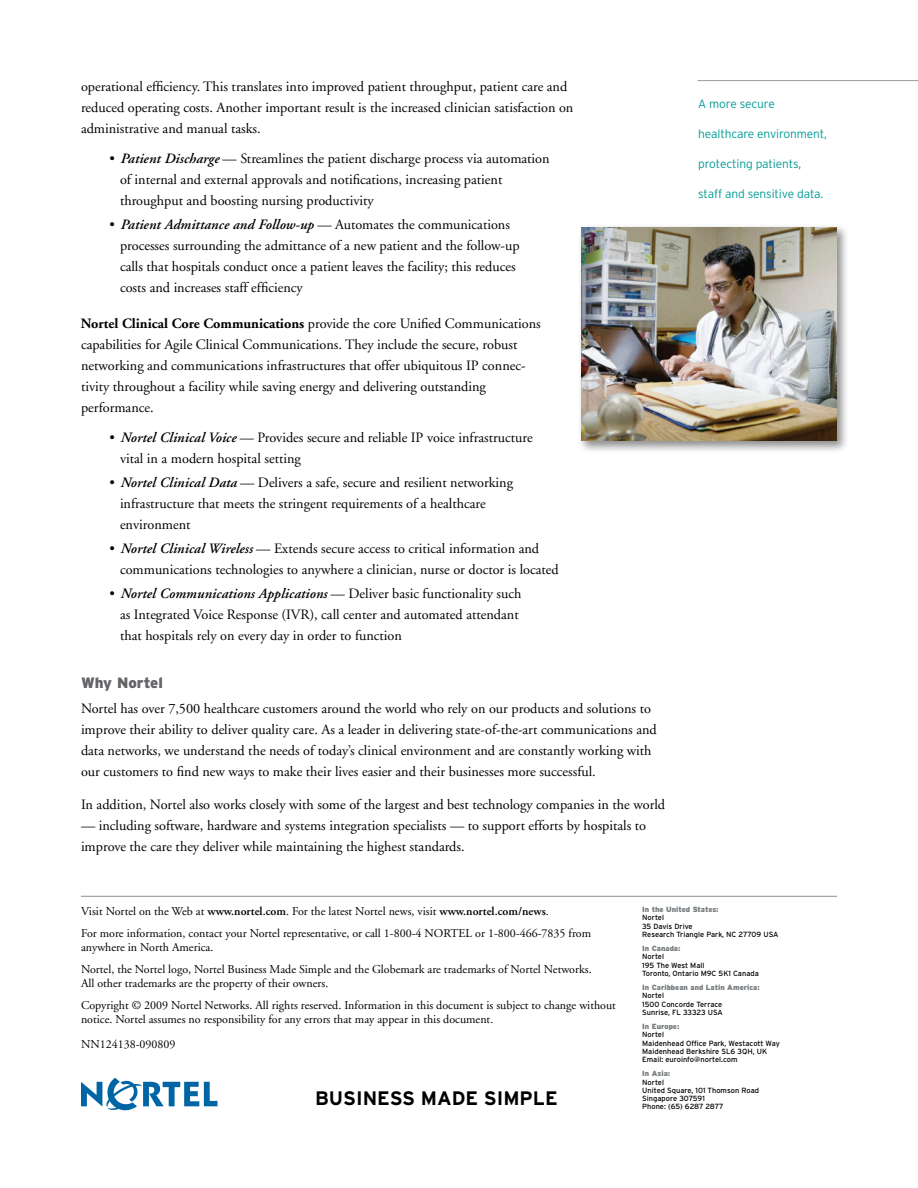
<style>
.page{position:relative;width:918px;height:1188px;background:#fff}
.page>*{position:absolute;margin:0;border:0;box-sizing:border-box;transform-origin:0 0}
.t1{font:700 19.5px "Interstate";color:#000}
.t2{font:900 15px "Interstate";color:#636467}
.t3{font:14.25px/21px "Adobe Garamond";color:#000}
.t4{font:12px/21.8px "Adobe Garamond";color:#000}
.t5{font:300 12px "Interstate";letter-spacing:-.01em;color:#009b94}
.t6{font:7.5px/8.2px "Interstate";color:#000}
.t7{font:900 7.5px "Interstate";color:#767b7e}
.s1{font-weight:600;font-style:italic}
.s2{font-weight:700}
.s3{font-weight:600}
</style>
<div class="page">
<svg style="left:81px;top:1078px;width:137px;height:33px"></svg>
<div style="left:578px;top:223px;width:271px;height:230px;background:#000;opacity:.45"></div>
<img style="left:582px;top:227px;width:255px;height:214px">
<hr style="left:81px;top:896px;width:756px;height:1px;background:#8d8e91">
<hr style="left:698px;top:80px;width:220px;height:1px;background:#98999b">
<p class="t3" style="left:81px;top:77px;width:494px">operational efficiency. This translates into improved patient throughput, patient care and reduced operating costs. Another important result is the increased clinician satisfaction on administrative and manual tasks.</p>
<p class="t3" style="left:120px;top:149px;width:431px;text-indent:-11px">• <span class="s1">Patient Discharge</span> — Streamlines the patient discharge process via automation of internal and external approvals and notifications, increasing patient throughput and boosting nursing productivity</p>
<p class="t3" style="left:120px;top:215px;width:401px;text-indent:-11px">• <span class="s1">Patient Admittance and Follow-up</span> — Automates the communications processes surrounding the admittance of a new patient and the follow-up calls that hospitals conduct once a patient leaves the facility; this reduces costs and increases staff efficiency</p>
<p class="t3" style="left:81px;top:314px;width:461px"><span class="s2">Nortel Clinical Core Communications</span> provide the core Unified Communications capabilities for Agile Clinical Communications. They include the secure, robust networking and communications infrastructures that offer ubiquitous IP connec&shy;tivity throughout a facility while saving energy and delivering outstanding performance.</p>
<p class="t3" style="left:120px;top:428px;width:414px;text-indent:-11px">• <span class="s1">Nortel Clinical Voice</span> — Provides secure and reliable IP voice infrastructure vital in a modern hospital setting</p>
<p class="t3" style="left:120px;top:473px;width:395px;text-indent:-11px">• <span class="s1">Nortel Clinical Data</span> — Delivers a safe, secure and resilient networking infrastructure that meets the stringent requirements of a healthcare environment</p>
<p class="t3" style="left:120px;top:539px;width:440px;text-indent:-11px">• <span class="s1">Nortel Clinical Wireless</span> — Extends secure access to critical information and communications technologies to anywhere a clinician, nurse or doctor is located</p>
<p class="t3" style="left:120px;top:584px;width:403px;text-indent:-11px">• <span class="s1">Nortel Communications Applications</span> — Deliver basic functionality such as Integrated Voice Response (IVR), call center and automated attendant that hospitals rely on every day in order to function</p>
<p class="t2" style="left:81px;top:674px;width:83px">Why Nortel</p>
<p class="t3" style="left:81px;top:699px;width:577px">Nortel has over 7,500 healthcare customers around the world who rely on our products and solutions to improve their ability to deliver quality care. As a leader in delivering state-of-the-art communications and data networks, we understand the needs of today’s clinical environment and are constantly working with our customers to find new ways to make their lives easier and their businesses more successful.</p>
<p class="t3" style="left:81px;top:795px;width:586px">In addition, Nortel also works closely with some of the largest and best technology companies in the world</p>
<p class="t3" style="left:81px;top:816px;width:567px">— including software, hardware and systems integration specialists — to support efforts by hospitals to improve the care they deliver while maintaining the highest standards.</p>
<p class="t5" style="left:698px;top:97px;width:78px">A more secure</p>
<p class="t5" style="left:698px;top:127px;width:130px">healthcare environment,</p>
<p class="t5" style="left:698px;top:157px;width:104px">protecting patients,</p>
<p class="t5" style="left:698px;top:187px;width:127px">staff and sensitive data.</p>
<p class="t4" style="left:81px;top:901px;width:512px">Visit Nortel on the Web at <span class="s3">www.nortel.com</span>. For the latest Nortel news, visit <span class="s3">www.nortel.com/news</span>.<br>For more information, contact your Nortel representative, or call 1-800-4 NORTEL or 1-800-466-7835 from</p>
<p class="t4" style="left:81px;top:936px;width:512px">anywhere in North America.<br>Nortel, the Nortel logo, Nortel Business Made Simple and the Globemark are trademarks of Nortel Networks.</p>
<p class="t4" style="left:81px;top:972px;width:536px">All other trademarks are the property of their owners.<br>Copyright © 2009 Nortel Networks. All rights reserved. Information in this document is subject to change without</p>
<p class="t4" style="left:81px;top:1007px;width:414px;line-height:24.8px">notice. Nortel assumes no responsibility for any errors that may appear in this document.<br>NN124138-090809</p>
<h1 class="t1" style="left:315px;top:1087px;width:244px">BUSINESS MADE SIMPLE</h1>
<p class="t7" style="left:642px;top:905px;width:78px">In the United States:</p>
<p class="t6" style="left:642px;top:914px;width:138px">Nortel<br>35 Davis Drive<br>Research Triangle Park, NC 27709 USA</p>
<p class="t7" style="left:642px;top:944px;width:40px">In Canada:</p>
<p class="t6" style="left:642px;top:953px;width:118px">Nortel<br>195 The West Mall<br>Toronto, Ontario M9C 5K1 Canada</p>
<p class="t7" style="left:642px;top:983px;width:119px">In Caribbean and Latin America:</p>
<p class="t6" style="left:642px;top:992px;width:82px">Nortel<br>1500 Concorde Terrace<br>Sunrise, FL 33323 USA</p>
<p class="t7" style="left:642px;top:1022px;width:39px">In Europe:</p>
<p class="t6" style="left:642px;top:1031px;width:139px">Nortel<br>Maidenhead Office Park, Westacott Way<br>Maidenhead Berkshire SL6 3QH, UK<br>Email: euroinfo@nortel.com</p>
<p class="t7" style="left:642px;top:1070px;width:30px">In Asia:</p>
<p class="t6" style="left:642px;top:1078px;width:118px">Nortel<br>United Square, 101 Thomson Road<br>Singapore 307591<br>Phone: (65) 6287 2877</p>
</div>
